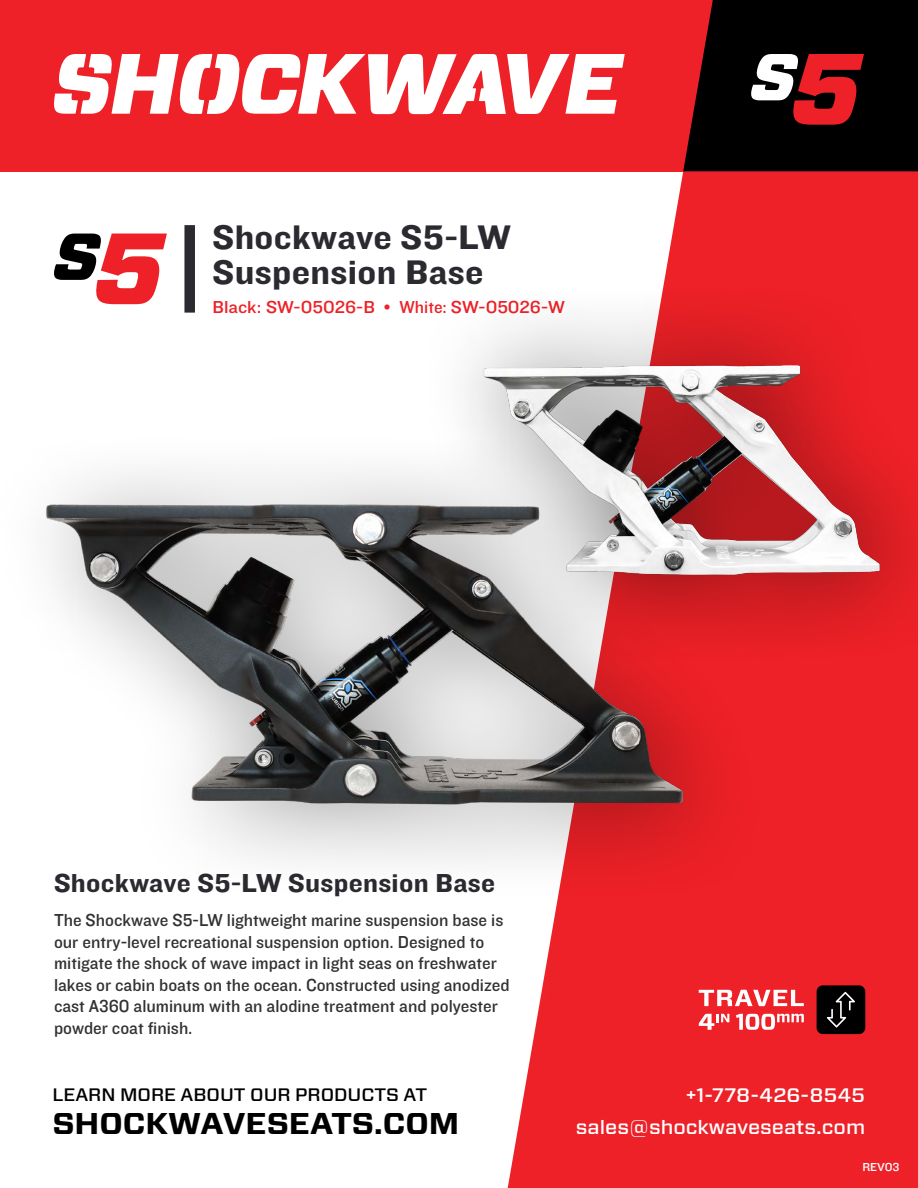
<style>
.page{position:relative;width:918px;height:1188px;background:#fff}
.page>*{position:absolute;margin:0;border:0;box-sizing:border-box;transform-origin:0 0}
.t1{font:35.4px/35.4px "Knockout HTF51 Middleweight";letter-spacing:.01em;color:#2a2a30;scale:1.09 1}
.t2{font:700 30px "Forza";color:#000;scale:1.09 1}
.t3{font:27px "Knockout HTF51 Middleweight";letter-spacing:.01em;color:#2a2a30;scale:1.09 1}
.t4{font:500 19.5px/31.5px "Forza";color:#fff;text-align:right;scale:1.09 1}
.t5{font:18px/21.6px "Knockout HTF31 Junior Middlewt";color:#303133}
.t6{font:500 18px "Forza";color:#000;scale:1.09 1}
.t7{font:18px "Knockout HTF31 Junior Middlewt";color:#ed2127;scale:1.09 1}
.t8{font:18px "Knockout HTF31 Junior Middlewt";color:#ed2127}
.t9{font:12px "Knockout HTF31 Junior Middlewt";color:#fff;scale:1.09 1}
</style>
<div class="page">
<svg style="left:505px;top:171px;width:413px;height:1017px;background:#ee393e"></svg>
<div style="left:0;top:0;width:918px;height:171px;background:#ed2127"></div>
<svg style="left:54px;top:54px;width:571px;height:60px"></svg>
<svg style="left:683px;top:0;width:235px;height:171px;background:#2d0d0e"></svg>
<div style="left:184px;top:225px;width:11px;height:88px;background:#2a2a30"></div>
<svg style="left:54px;top:234px;width:113px;height:70px"></svg>
<div style="left:0;top:789px;width:581px;height:329px;background:#fff"></div>
<div style="left:0;top:428px;width:773px;height:475px;background:#000;opacity:.35"></div>
<img style="left:37px;top:482px;width:660px;height:334px">
<div style="left:413px;top:282px;width:505px;height:385px;background:#000;opacity:.55"></div>
<img style="left:478px;top:356px;width:408px;height:230px">
<svg style="left:817px;top:985px;width:48px;height:49px;background:#151212"></svg>
<svg style="left:699px;top:990px;width:105px;height:16px"></svg>
<svg style="left:736px;top:1014px;width:68px;height:16px"></svg>
<svg style="left:699px;top:1014px;width:30px;height:16px"></svg>
<h1 class="t1" style="left:212px;top:220px;width:275px">Shockwave S5-LW<br>Suspension Base</h1>
<p class="t7" style="left:212px;top:297px;width:151px">Black: SW-05026-B</p>
<p class="t8" style="left:400px;top:297px;width:167px">White: SW-05026-W</p>
<h3 class="t3" style="left:54px;top:868px;width:406px">Shockwave S5-LW Suspension Base</h3>
<p class="t5" style="left:54px;top:910px;width:457px">The Shockwave S5-LW lightweight marine suspension base is our entry-level recreational suspension option. Designed to mitigate the shock of wave impact in light seas on freshwater lakes or cabin boats on the ocean. Constructed using anodized cast A360 aluminum with an alodine treatment and polyester powder coat finish.</p>
<p class="t6" style="left:52px;top:1083px;width:345px">LEARN MORE ABOUT OUR PRODUCTS AT</p>
<h2 class="t2" style="left:52px;top:1103px;width:375px">SHOCKWAVESEATS.COM</h2>
<p class="t4" style="left:576px;top:1080px;width:267px">+1-778-426-8545 sales@shockwaveseats.com</p>
<p class="t9" style="left:862px;top:1161px;width:36px">REV03</p>
</div>
